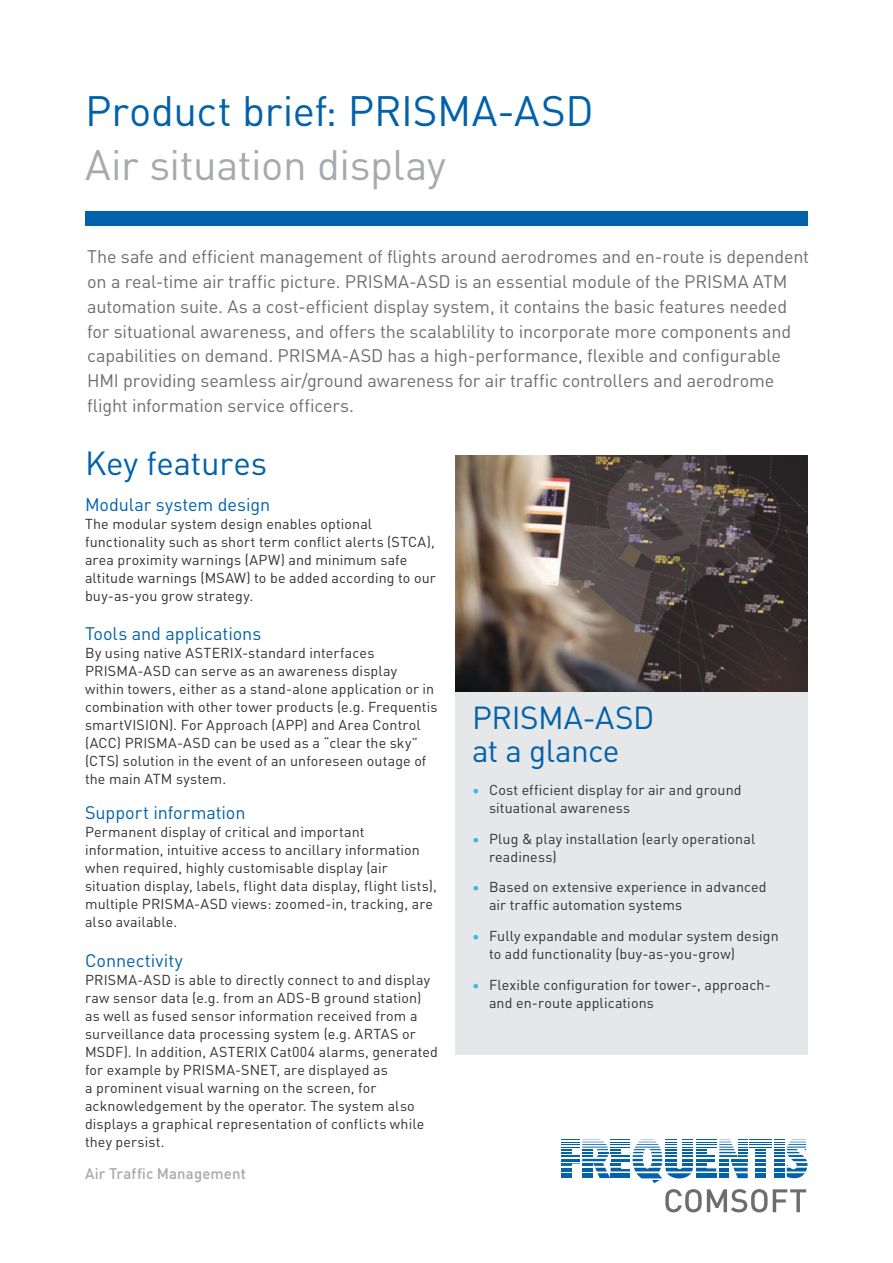
<style>
.page{position:relative;width:893px;height:1263px;background:#fff}
.page>*{position:absolute;margin:0;border:0;box-sizing:border-box;transform-origin:0 0}
._01_FRQ_U1_headline{font:42px "DINOT";letter-spacing:-.005em;color:#0161aa}
._01_FRQ_U1_headline-2{font:42px "DINOT";letter-spacing:-.01em;color:#a8a9ad}
._02_FRQ_I_headline_h{font:33px "DINOT";letter-spacing:-.01em;color:#0161aa}
._02_FRQ_I_headline_h-2{font:31.5px/33px "DINOT";letter-spacing:-.02em;color:#0161aa}
._05_FRQ_I_copy_large{font:18px/24.8px "DINOT";letter-spacing:-.01em;color:#6c6d70}
._07_FRQ_I_copy_norma{font:18px "DINOT";letter-spacing:-.005em;color:#0161aa}
._02_FRQ_I_headline_h-3{font:18px "DINOT";letter-spacing:-.005em;color:#0161aa}
._04_FRQ_U1_BU-Name{font:500 15px "DINOT";letter-spacing:.01em;color:#a8a9ad}
._07_FRQ_I_copy_norma-2{font:14.25px/18px "DINOT";letter-spacing:.01em;color:#312f30}
.s1{color:#34bced}
</style>
<div class="page">
<svg style="left:665px;top:1189px;width:141px;height:23px"></svg>
<svg style="left:561px;top:1140px;width:246px;height:43px"></svg>
<div style="left:85px;top:211px;width:723px;height:15px;background:#0161aa"></div>
<img style="left:455px;top:455px;width:353px;height:237px">
<div style="left:455px;top:692px;width:353px;height:362px;background:#e6e7e9"></div>
<p class="_01_FRQ_U1_headline" style="left:85px;top:79px;width:510px">Product brief: PRISMA-ASD</p>
<p class="_01_FRQ_U1_headline-2" style="left:85px;top:133px;width:362px">Air situation display</p>
<p class="_05_FRQ_I_copy_large" style="left:87px;top:243px;width:724px">The safe and efficient management of flights around aerodromes and en-route is dependent on a real-time air traffic picture. PRISMA-ASD is an essential module of the PRISMA ATM automation suite. As a cost-efficient display system, it contains the basic features needed for situational awareness, and offers the scalablility to incorporate more components and capabilities on demand. PRISMA-ASD has a high-performance, flexible and configurable HMI providing seamless air/ground awareness for air traffic controllers and aerodrome flight information service officers.</p>
<p class="_02_FRQ_I_headline_h" style="left:85px;top:438px;width:184px">Key features</p>
<p class="_02_FRQ_I_headline_h-3" style="left:85px;top:490px;width:187px">Modular system design</p>
<p class="_07_FRQ_I_copy_norma-2" style="left:85px;top:513px;width:352px">The modular system design enables optional functionality such as short term conflict alerts (STCA), area proximity warnings (APW) and minimum safe altitude warnings (MSAW) to be added according to our buy-as-you grow strategy.</p>
<p class="_07_FRQ_I_copy_norma" style="left:85px;top:620px;width:178px">Tools and applications</p>
<p class="_07_FRQ_I_copy_norma-2" style="left:85px;top:643px;width:354px">By using native ASTERIX-standard interfaces PRISMA-ASD can serve as an awareness display within towers, either as a stand-alone application or in combination with other tower products (e.g. Frequentis smartVISION). For Approach (APP) and Area Control (ACC) PRISMA-ASD can be used as a “clear the sky” (CTS) solution in the event of an unforeseen outage of the main ATM system.</p>
<p class="_07_FRQ_I_copy_norma" style="left:85px;top:799px;width:162px">Support information</p>
<p class="_07_FRQ_I_copy_norma-2" style="left:85px;top:822px;width:353px">Permanent display of critical and important information, intuitive access to ancillary information when required, highly customisable display (air situation display, labels, flight data display, flight lists), multiple PRISMA-ASD views: zoomed-in, tracking, are also available.</p>
<p class="_07_FRQ_I_copy_norma" style="left:85px;top:946px;width:99px">Connectivity</p>
<p class="_07_FRQ_I_copy_norma-2" style="left:85px;top:969px;width:354px">PRISMA-ASD is able to directly connect to and display raw sensor data (e.g. from an ADS-B ground station) as well as fused sensor information received from a surveillance data processing system (e.g. ARTAS or MSDF). In addition, ASTERIX Cat004 alarms, generated for example by PRISMA-SNET, are displayed as<br>a prominent visual warning on the screen, for acknowledgement by the operator. The system also displays a graphical representation of conflicts while they persist.</p>
<p class="_04_FRQ_U1_BU-Name" style="left:85px;top:1162px;width:162px">Air Traffic Management</p>
<p class="_02_FRQ_I_headline_h-2" style="left:472px;top:699px;width:184px">PRISMA-ASD at a glance</p>
<p class="_07_FRQ_I_copy_norma-2" style="left:489px;top:780px;width:254px;text-indent:-17px"><span class="s1">•</span> Cost efficient display for air and ground situational awareness</p>
<p class="_07_FRQ_I_copy_norma-2" style="left:489px;top:828px;width:268px;text-indent:-17px"><span class="s1">•</span> Plug &amp; play installation (early operational readiness)</p>
<p class="_07_FRQ_I_copy_norma-2" style="left:489px;top:877px;width:279px;text-indent:-17px"><span class="s1">•</span> Based on extensive experience in advanced air traffic automation systems</p>
<p class="_07_FRQ_I_copy_norma-2" style="left:489px;top:926px;width:291px;text-indent:-17px"><span class="s1">•</span> Fully expandable and modular system design to add functionality (buy-as-you-grow)</p>
<p class="_07_FRQ_I_copy_norma-2" style="left:489px;top:975px;width:283px;text-indent:-17px"><span class="s1">•</span> Flexible configuration for tower-, approach&shy;and en-route applications</p>
</div>
